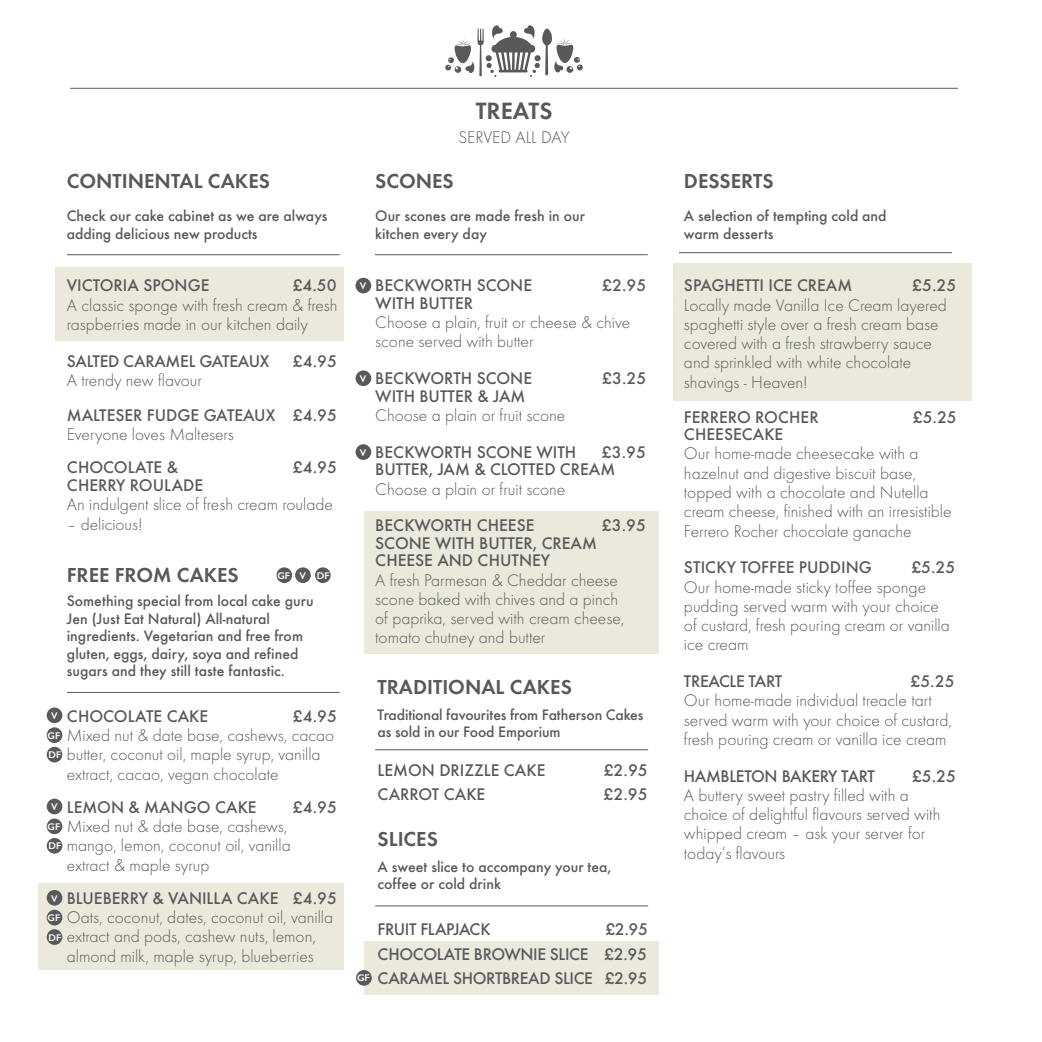
<style>
.page{position:relative;width:1042px;height:1042px;background:#fff}
.page>*{position:absolute;margin:0;border:0;box-sizing:border-box;transform-origin:0 0}
.t1{font:600 24.5px "Futura T";color:#58595b}
.t2{font:600 21px "Futura T";color:#58595b}
.t3{font:300 17.5px/19.2px "Futura T";color:#58595b}
.t4{font:500 17.5px/24.5px "Futura T";color:#58595b}
.t5{font:500 17.5px "Futura T";letter-spacing:-.02em;color:#58595b}
.t6{font:500 15.75px/17.5px "Futura T";color:#58595b}
.t7{font:600 9.8px/19.4px "Gill Sans";color:#fff;text-align:center}
</style>
<div class="page">
<div style="left:38px;top:883px;width:306px;height:86px;background:#ebe9db"></div>
<div style="left:47px;top:707px;width:15px;height:16px;background:#58595b;border-radius:50%"></div>
<div style="left:355px;top:278px;width:16px;height:15px;background:#58595b;border-radius:50%"></div>
<div style="left:355px;top:370px;width:16px;height:16px;background:#58595b;border-radius:50%"></div>
<div style="left:355px;top:444px;width:16px;height:16px;background:#58595b;border-radius:50%"></div>
<div style="left:673px;top:263px;width:298px;height:137px;background:#ebe9db"></div>
<div style="left:55px;top:267px;width:289px;height:73px;background:#ebe9db"></div>
<div style="left:364px;top:511px;width:294px;height:143px;background:#ebe9db"></div>
<div style="left:364px;top:941px;width:294px;height:53px;background:#ebe9db"></div>
<hr style="left:70px;top:88px;width:888px;height:1px;background:#58595b">
<hr style="left:375px;top:254px;width:273px;height:1px;background:#58595b">
<hr style="left:67px;top:254px;width:273px;height:1px;background:#58595b">
<hr style="left:679px;top:252px;width:273px;height:1px;background:#58595b">
<div style="left:276px;top:567px;width:16px;height:16px;background:#58595b;border-radius:50%"></div>
<div style="left:47px;top:727px;width:15px;height:16px;background:#58595b;border-radius:50%"></div>
<svg style="left:445px;top:25px;width:138px;height:52px"></svg>
<div style="left:315px;top:567px;width:16px;height:16px;background:#58595b;border-radius:50%"></div>
<div style="left:47px;top:747px;width:15px;height:15px;background:#58595b;border-radius:50%"></div>
<div style="left:47px;top:798px;width:15px;height:16px;background:#58595b;border-radius:50%"></div>
<div style="left:47px;top:818px;width:15px;height:16px;background:#58595b;border-radius:50%"></div>
<div style="left:47px;top:838px;width:15px;height:15px;background:#58595b;border-radius:50%"></div>
<div style="left:47px;top:890px;width:15px;height:15px;background:#58595b;border-radius:50%"></div>
<div style="left:47px;top:910px;width:15px;height:15px;background:#58595b;border-radius:50%"></div>
<div style="left:47px;top:929px;width:15px;height:16px;background:#58595b;border-radius:50%"></div>
<div style="left:295px;top:567px;width:16px;height:16px;background:#58595b;border-radius:50%"></div>
<hr style="left:375px;top:749px;width:273px;height:1px;background:#58595b">
<hr style="left:375px;top:905px;width:273px;height:1px;background:#58595b">
<div style="left:356px;top:970px;width:16px;height:15px;background:#58595b;border-radius:50%"></div>
<hr style="left:67px;top:692px;width:273px;height:1px;background:#58595b">
<p class="t2" style="left:67px;top:169px;width:205px">CONTINENTAL CAKES</p>
<p class="t6" style="left:67px;top:207px;width:262px">Check our cake cabinet as we are always adding delicious new products</p>
<p class="t4" style="left:67px;top:273px;width:144px">VICTORIA SPONGE</p>
<p class="t4" style="left:293px;top:273px;width:46px">£4.50</p>
<p class="t3" style="left:67px;top:295px;width:272px">A classic sponge with fresh cream &amp; fresh raspberries made in our kitchen daily</p>
<p class="t4" style="left:67px;top:348px;width:204px">SALTED CARAMEL GATEAUX</p>
<p class="t4" style="left:293px;top:348px;width:46px">£4.95</p>
<p class="t3" style="left:67px;top:370px;width:137px">A trendy new flavour</p>
<p class="t4" style="left:67px;top:403px;width:272px">MALTESER FUDGE GATEAUX £4.95</p>
<p class="t3" style="left:67px;top:425px;width:168px">Everyone loves Maltesers</p>
<p class="t4" style="left:67px;top:455px;width:113px">CHOCOLATE &amp;</p>
<p class="t4" style="left:293px;top:455px;width:46px">£4.95</p>
<p class="t4" style="left:67px;top:473px;width:138px">CHERRY ROULADE</p>
<p class="t3" style="left:67px;top:495px;width:267px">An indulgent slice of fresh cream roulade</p>
<p class="t3" style="left:67px;top:514px;width:77px">– delicious!</p>
<p class="t2" style="left:67px;top:562px;width:173px">FREE FROM CAKES</p>
<p class="t6" style="left:67px;top:592px;width:248px">Something special from local cake guru Jen (Just Eat Natural) All-natural ingredients. Vegetarian and free from gluten, eggs, dairy, soya and refined sugars and they still taste fantastic.</p>
<p class="t4" style="left:67px;top:703px;width:143px">CHOCOLATE CAKE</p>
<p class="t4" style="left:293px;top:703px;width:46px">£4.95</p>
<p class="t3" style="left:67px;top:725px;width:269px">Mixed nut &amp; date base, cashews, cacao butter, coconut oil, maple syrup, vanilla extract, cacao, vegan chocolate</p>
<p class="t4" style="left:67px;top:794px;width:191px">LEMON &amp; MANGO CAKE</p>
<p class="t4" style="left:293px;top:794px;width:46px">£4.95</p>
<p class="t3" style="left:67px;top:816px;width:225px">Mixed nut &amp; date base, cashews, mango, lemon, coconut oil, vanilla extract &amp; maple syrup</p>
<p class="t4" style="left:67px;top:885px;width:272px">BLUEBERRY &amp; VANILLA CAKE £4.95</p>
<p class="t3" style="left:67px;top:907px;width:268px">Oats, coconut, dates, coconut oil, vanilla extract and pods, cashew nuts, lemon, almond milk, maple syrup, blueberries</p>
<p class="t7" style="left:277px;top:566px;width:14px">GF</p>
<p class="t7" style="left:317px;top:566px;width:14px">DF</p>
<p class="t7" style="left:299px;top:566px;width:8px">V</p>
<p class="t7" style="left:51px;top:706px;width:8px">V</p>
<p class="t7" style="left:48px;top:725px;width:14px">GF</p>
<p class="t7" style="left:48px;top:745px;width:14px">DF</p>
<p class="t7" style="left:48px;top:797px;width:15px">V<br>GF<br>DF</p>
<p class="t7" style="left:48px;top:888px;width:15px">V<br>GF<br>DF</p>
<h1 class="t1" style="left:476px;top:96px;width:78px">TREATS</h1>
<p class="t3" style="left:458px;top:127px;width:113px">SERVED ALL DAY</p>
<p class="t7" style="left:360px;top:276px;width:8px">V</p>
<p class="t7" style="left:360px;top:369px;width:8px">V</p>
<p class="t7" style="left:360px;top:443px;width:8px">V</p>
<p class="t2" style="left:375px;top:169px;width:80px">SCONES</p>
<p class="t6" style="left:375px;top:207px;width:211px">Our scones are made fresh in our kitchen every day</p>
<p class="t4" style="left:375px;top:273px;width:158px">BECKWORTH SCONE</p>
<p class="t4" style="left:602px;top:273px;width:46px">£2.95</p>
<p class="t4" style="left:375px;top:291px;width:99px">WITH BUTTER</p>
<p class="t3" style="left:375px;top:313px;width:256px">Choose a plain, fruit or cheese &amp; chive scone served with butter</p>
<p class="t4" style="left:375px;top:366px;width:158px">BECKWORTH SCONE</p>
<p class="t4" style="left:602px;top:366px;width:46px">£3.25</p>
<p class="t4" style="left:375px;top:383px;width:152px">WITH BUTTER &amp; JAM</p>
<p class="t3" style="left:375px;top:405px;width:192px">Choose a plain or fruit scone</p>
<p class="t4" style="left:375px;top:439px;width:203px">BECKWORTH SCONE WITH</p>
<p class="t4" style="left:375px;top:443px;width:272px;line-height:17.5px;text-indent:227px">£3.95<br>BUTTER, JAM &amp; CLOTTED CREAM</p>
<p class="t3" style="left:375px;top:479px;width:192px">Choose a plain or fruit scone</p>
<p class="t4" style="left:375px;top:513px;width:161px">BECKWORTH CHEESE</p>
<p class="t4" style="left:602px;top:513px;width:46px">£3.95</p>
<p class="t4" style="left:375px;top:534px;width:223px;line-height:17.5px">SCONE WITH BUTTER, CREAM<br>CHEESE AND CHUTNEY</p>
<p class="t3" style="left:375px;top:570px;width:251px">A fresh Parmesan &amp; Cheddar cheese scone baked with chives and a pinch of paprika, served with cream cheese, tomato chutney and butter</p>
<p class="t7" style="left:357px;top:968px;width:14px">GF</p>
<p class="t2" style="left:378px;top:674px;width:196px">TRADITIONAL CAKES</p>
<p class="t6" style="left:378px;top:706px;width:267px">Traditional favourites from Fatherson Cakes as sold in our Food Emporium</p>
<p class="t4" style="left:378px;top:757px;width:169px">LEMON DRIZZLE CAKE</p>
<p class="t4" style="left:604px;top:757px;width:46px">£2.95</p>
<p class="t4" style="left:378px;top:782px;width:109px">CARROT CAKE</p>
<p class="t4" style="left:603px;top:782px;width:46px">£2.95</p>
<p class="t2" style="left:378px;top:826px;width:62px">SLICES</p>
<p class="t6" style="left:378px;top:858px;width:235px">A sweet slice to accompany your tea, coffee or cold drink</p>
<p class="t5" style="left:378px;top:919px;width:115px">FRUIT FLAPJACK</p>
<p class="t4" style="left:378px;top:917px;width:272px;text-align:justify;text-indent:228px">£2.95<br>CHOCOLATE BROWNIE SLICE £2.95<br>CARAMEL SHORTBREAD SLICE £2.95</p>
<p class="t2" style="left:684px;top:169px;width:91px">DESSERTS</p>
<p class="t6" style="left:684px;top:207px;width:204px">A selection of tempting cold and warm desserts</p>
<p class="t4" style="left:684px;top:273px;width:170px">SPAGHETTI ICE CREAM</p>
<p class="t4" style="left:912px;top:273px;width:46px">£5.25</p>
<p class="t3" style="left:684px;top:295px;width:264px">Locally made Vanilla Ice Cream layered spaghetti style over a fresh cream base covered with a fresh strawberry sauce and sprinkled with white chocolate shavings - Heaven!</p>
<p class="t4" style="left:684px;top:404px;width:136px">FERRERO ROCHER</p>
<p class="t4" style="left:913px;top:404px;width:46px">£5.25</p>
<p class="t4" style="left:684px;top:422px;width:101px">CHEESECAKE</p>
<p class="t3" style="left:684px;top:444px;width:269px">Our home-made cheesecake with a hazelnut and digestive biscuit base, topped with a chocolate and Nutella cream cheese, finished with an irresistible Ferrero Rocher chocolate ganache</p>
<p class="t4" style="left:684px;top:555px;width:189px">STICKY TOFFEE PUDDING</p>
<p class="t4" style="left:911px;top:555px;width:46px">£5.25</p>
<p class="t3" style="left:684px;top:577px;width:267px">Our home-made sticky toffee sponge pudding served warm with your choice of custard, fresh pouring cream or vanilla ice cream</p>
<p class="t5" style="left:684px;top:671px;width:100px">TREACLE TART</p>
<p class="t4" style="left:910px;top:669px;width:46px">£5.25</p>
<p class="t3" style="left:684px;top:691px;width:269px">Our home-made individual treacle tart served warm with your choice of custard, fresh pouring cream or vanilla ice cream</p>
<p class="t5" style="left:684px;top:765px;width:193px">HAMBLETON BAKERY TART</p>
<p class="t4" style="left:912px;top:763px;width:46px">£5.25</p>
<p class="t3" style="left:684px;top:785px;width:258px">A buttery sweet pastry filled with a choice of delightful flavours served with whipped cream – ask your server for today’s flavours</p>
</div>
